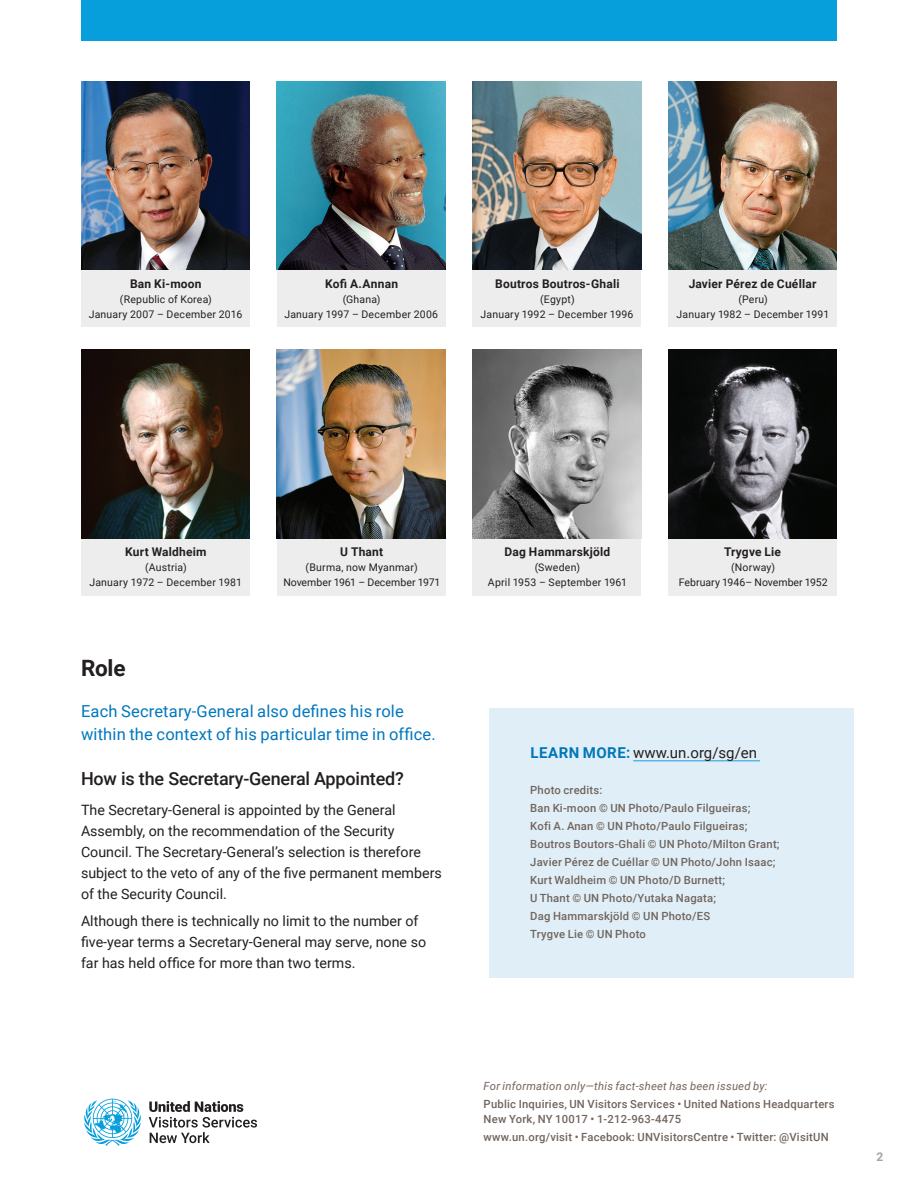
<style>
.page{position:relative;width:918px;height:1188px;background:#fff}
.page>*{position:absolute;margin:0;border:0;box-sizing:border-box;transform-origin:0 0}
.Heading_1{font:700 22.5px "Roboto";color:#231f20}
.Heading_4{font:500 18px "Roboto";letter-spacing:-.01em;color:#231f20}
.Intro{font:16.5px/23.2px "Roboto";letter-spacing:.01em;color:#0077be}
.t1{font:15px "Roboto";color:#231f20}
.Body{font:14.25px/21px "Roboto";color:#231f20}
.Photo_label_-_new{font:700 12px "Roboto";letter-spacing:.015em;color:#231f20}
.t2{font:700 12px "Roboto";color:#ada29a}
.t3{font:500 11.25px/15px "Roboto";letter-spacing:.02em;color:#71655e}
.t4{font:italic 11.25px "Roboto";letter-spacing:.02em;color:#71655e}
.Photo_label_-_new-2{font:10.5px/15px "Roboto";letter-spacing:.02em;color:#231f20;text-align:center}
.s1{font-weight:700;color:#0077b8}
</style>
<div class="page">
<div style="left:81px;top:0;width:756px;height:40px;background:#069edb"></div>
<div style="left:81px;top:271px;width:169px;height:56px;background:#eeeded"></div>
<div style="left:81px;top:539px;width:169px;height:56px;background:#eeeded"></div>
<div style="left:277px;top:271px;width:169px;height:56px;background:#eeeded"></div>
<div style="left:277px;top:539px;width:169px;height:56px;background:#eeeded"></div>
<div style="left:472px;top:271px;width:169px;height:56px;background:#eeeded"></div>
<div style="left:472px;top:539px;width:169px;height:56px;background:#eeeded"></div>
<div style="left:668px;top:271px;width:169px;height:56px;background:#eeeded"></div>
<div style="left:668px;top:539px;width:169px;height:56px;background:#eeeded"></div>
<img style="left:81px;top:81px;width:169px;height:189px">
<img style="left:81px;top:350px;width:169px;height:188px">
<img style="left:472px;top:81px;width:169px;height:189px">
<img style="left:472px;top:350px;width:169px;height:188px">
<img style="left:277px;top:81px;width:169px;height:189px">
<img style="left:277px;top:350px;width:169px;height:188px">
<img style="left:668px;top:81px;width:169px;height:189px">
<img style="left:668px;top:350px;width:169px;height:188px">
<svg style="left:149px;top:1101px;width:108px;height:42px"></svg>
<svg style="left:84px;top:1099px;width:57px;height:47px"></svg>
<div style="left:490px;top:708px;width:364px;height:270px;background:#e0eff7"></div>
<hr style="left:633px;top:760px;width:127px;height:1px;background:#1d99d6">
<p class="Photo_label_-_new" style="left:130px;top:275px;width:73px">Ban Ki-moon</p>
<p class="Photo_label_-_new-2" style="left:89px;top:291px;width:155px">(Republic of Korea)<br>January 2007 – December 2016</p>
<p class="Photo_label_-_new" style="left:325px;top:275px;width:74px">Kofi A.Annan</p>
<p class="Photo_label_-_new-2" style="left:284px;top:291px;width:155px">(Ghana)<br>January 1997 – December 2006</p>
<p class="Photo_label_-_new" style="left:495px;top:275px;width:126px">Boutros Boutros-Ghali</p>
<p class="Photo_label_-_new-2" style="left:540px;top:291px;width:36px">(Egypt)</p>
<p class="Photo_label_-_new-2" style="left:480px;top:306px;width:155px">January 1992 – December 1996</p>
<p class="Photo_label_-_new" style="left:689px;top:275px;width:129px">Javier Pérez de Cuéllar</p>
<p class="Photo_label_-_new-2" style="left:677px;top:291px;width:154px">(Peru)<br>January 1982 – December 1991</p>
<p class="Photo_label_-_new" style="left:125px;top:544px;width:83px">Kurt Waldheim</p>
<p class="Photo_label_-_new-2" style="left:89px;top:560px;width:154px">(Austria)<br>January 1972 – December 1981</p>
<p class="Photo_label_-_new" style="left:340px;top:544px;width:45px">U Thant</p>
<p class="Photo_label_-_new-2" style="left:283px;top:560px;width:159px">(Burma, now Myanmar)<br>November 1961 – December 1971</p>
<p class="Heading_1" style="left:81px;top:652px;width:46px">Role</p>
<p class="Intro" style="left:81px;top:699px;width:356px">Each Secretary-General also defines his role within the context of his particular time in office.</p>
<p class="Heading_4" style="left:81px;top:766px;width:324px">How is the Secretary-General Appointed?</p>
<p class="Body" style="left:81px;top:799px;width:362px">The Secretary-General is appointed by the General Assembly, on the recommendation of the Security Council. The Secretary-General’s selection is therefore subject to the veto of any of the five permanent members of the Security Council.</p>
<p class="Body" style="left:81px;top:910px;width:347px">Although there is technically no limit to the number of five-year terms a Secretary-General may serve, none so far has held office for more than two terms.</p>
<p class="Photo_label_-_new" style="left:505px;top:544px;width:107px">Dag Hammarskjöld</p>
<p class="Photo_label_-_new-2" style="left:535px;top:560px;width:47px">(Sweden)</p>
<p class="Photo_label_-_new-2" style="left:488px;top:575px;width:141px">April 1953 – September 1961</p>
<p class="Photo_label_-_new" style="left:724px;top:544px;width:58px">Trygve Lie</p>
<p class="Photo_label_-_new-2" style="left:679px;top:560px;width:150px">(Norway)<br>February 1946– November 1952</p>
<p class="t1" style="left:530px;top:742px;width:228px"><span class="s1">LEARN MORE:</span> www.un.org/sg/en</p>
<p class="t3" style="left:530px;top:782px;width:74px">Photo credits:</p>
<p class="t3" style="left:530px;top:800px;width:222px">Ban Ki-moon © UN Photo/Paulo Filgueiras;</p>
<p class="t3" style="left:530px;top:818px;width:219px">Kofi A. Anan © UN Photo/Paulo Filgueiras;</p>
<p class="t3" style="left:530px;top:836px;width:251px">Boutros Boutors-Ghali © UN Photo/Milton Grant;</p>
<p class="t3" style="left:530px;top:854px;width:247px">Javier Pérez de Cuéllar © UN Photo/John Isaac;</p>
<p class="t3" style="left:530px;top:872px;width:196px">Kurt Waldheim © UN Photo/D Burnett;</p>
<p class="t3" style="left:530px;top:890px;width:187px">U Thant © UN Photo/Yutaka Nagata;</p>
<p class="t3" style="left:530px;top:908px;width:182px">Dag Hammarskjöld © UN Photo/ES</p>
<p class="t3" style="left:530px;top:926px;width:117px">Trygve Lie © UN Photo</p>
<p class="t4" style="left:484px;top:1079px;width:285px">For information only—this fact-sheet has been issued by:</p>
<p class="t3" style="left:484px;top:1097px;width:352px">Public Inquiries, UN Visitors Services • United Nations Headquarters<br>New York, NY 10017 • 1-212-963-4475</p>
<p class="t3" style="left:484px;top:1130px;width:347px">www.un.org/visit • Facebook: UNVisitorsCentre • Twitter: @VisitUN</p>
<p class="t2" style="left:877px;top:1148px;width:8px">2</p>
</div>
